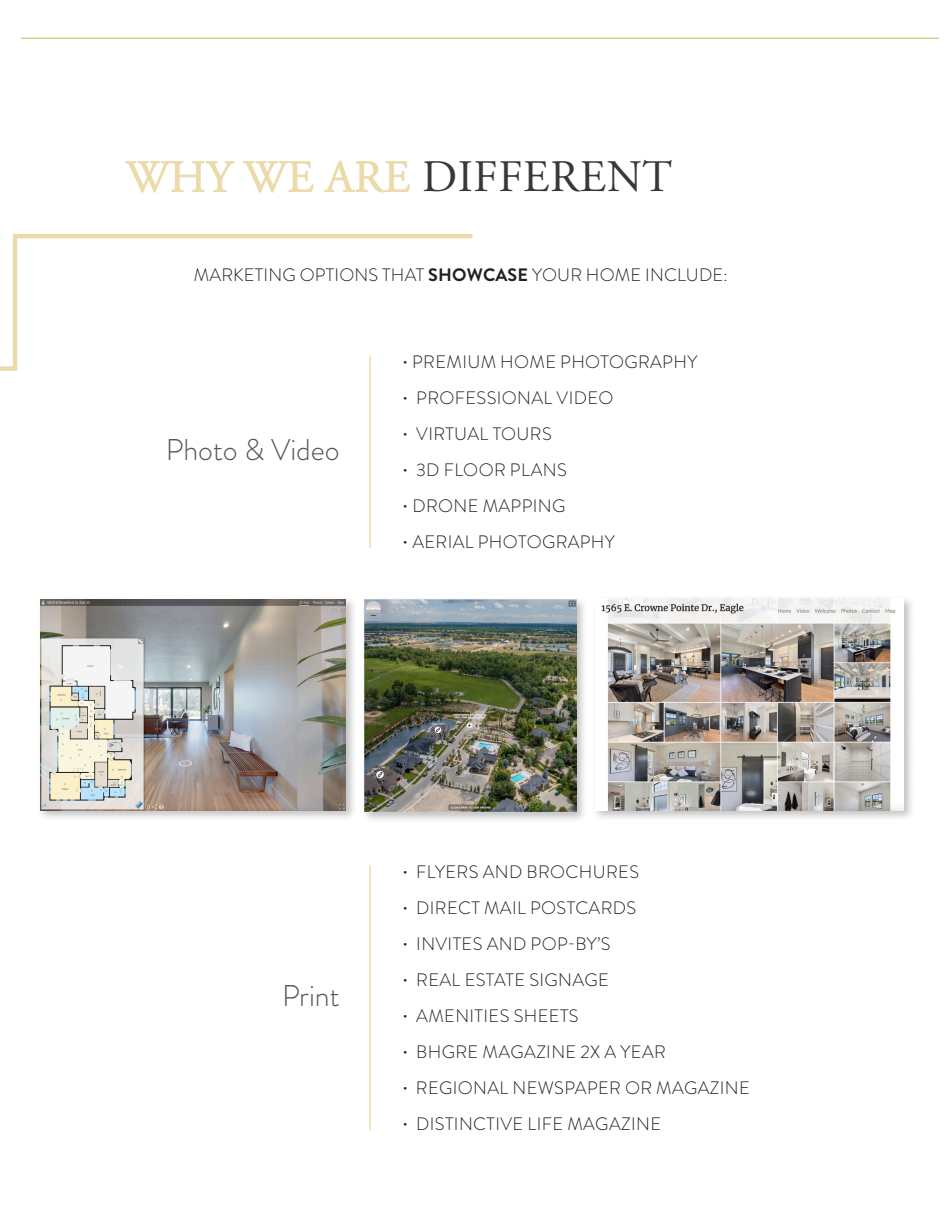
<style>
.page{position:relative;width:945px;height:1215px;background:#fff}
.page>*{position:absolute;margin:0;border:0;box-sizing:border-box;transform-origin:0 0}
.t1{font:45px "Adobe Garamond Pro";letter-spacing:.015em;color:#37383a}
.t2{font:300 30px "Brandon Grotesque";color:#545759}
.t3{font:300 18px "Brandon Grotesque";letter-spacing:.02em;color:#231f20}
.s1{color:#ebdaaa}
.s2{font-weight:700}
</style>
<div class="page">
<svg style="left:0;top:234px;width:473px;height:137px"></svg>
<hr style="left:21px;top:38px;width:918px;height:1px;background:#a1ce58">
<hr style="left:369px;top:355px;width:2px;height:193px;background:#ebdaaa">
<hr style="left:369px;top:865px;width:2px;height:265px;background:#ebdaaa">
<div style="left:38px;top:596px;width:319px;height:225px;background:#231f20;opacity:.27"></div>
<img style="left:40px;top:599px;width:306px;height:211px">
<div style="left:361px;top:596px;width:227px;height:227px;background:#231f20;opacity:.27"></div>
<img style="left:364px;top:599px;width:212px;height:213px">
<div style="left:592px;top:595px;width:323px;height:227px;background:#231f20;opacity:.27"></div>
<img style="left:595px;top:598px;width:309px;height:213px">
<p class="t1" style="left:126px;top:150px;width:548px"><span class="s1">WHY WE ARE</span> DIFFERENT</p>
<p class="t3" style="left:194px;top:263px;width:536px">MARKETING OPTIONS THAT <span class="s2">SHOWCASE</span> YOUR HOME INCLUDE:</p>
<p class="t2" style="left:166px;top:429px;width:175px">Photo &amp; Video</p>
<p class="t3" style="left:402px;top:349px;width:297px">• PREMIUM HOME PHOTOGRAPHY</p>
<p class="t3" style="left:402px;top:385px;width:213px">• PROFESSIONAL VIDEO</p>
<p class="t3" style="left:402px;top:421px;width:151px">• VIRTUAL TOURS</p>
<p class="t3" style="left:402px;top:457px;width:166px">• 3D FLOOR PLANS</p>
<p class="t3" style="left:402px;top:493px;width:165px">• DRONE MAPPING</p>
<p class="t3" style="left:402px;top:529px;width:215px">• AERIAL PHOTOGRAPHY</p>
<p class="t2" style="left:282px;top:975px;width:59px">Print</p>
<p class="t3" style="left:402px;top:859px;width:239px">• FLYERS AND BROCHURES</p>
<p class="t3" style="left:402px;top:895px;width:236px">• DIRECT MAIL POSTCARDS</p>
<p class="t3" style="left:402px;top:931px;width:210px">• INVITES AND POP-BY’S</p>
<p class="t3" style="left:402px;top:967px;width:209px">• REAL ESTATE SIGNAGE</p>
<p class="t3" style="left:402px;top:1003px;width:178px">• AMENITIES SHEETS</p>
<p class="t3" style="left:402px;top:1039px;width:265px">• BHGRE MAGAZINE 2X A YEAR</p>
<p class="t3" style="left:402px;top:1075px;width:349px">• REGIONAL NEWSPAPER OR MAGAZINE</p>
<p class="t3" style="left:402px;top:1111px;width:261px">• DISTINCTIVE LIFE MAGAZINE</p>
</div>
